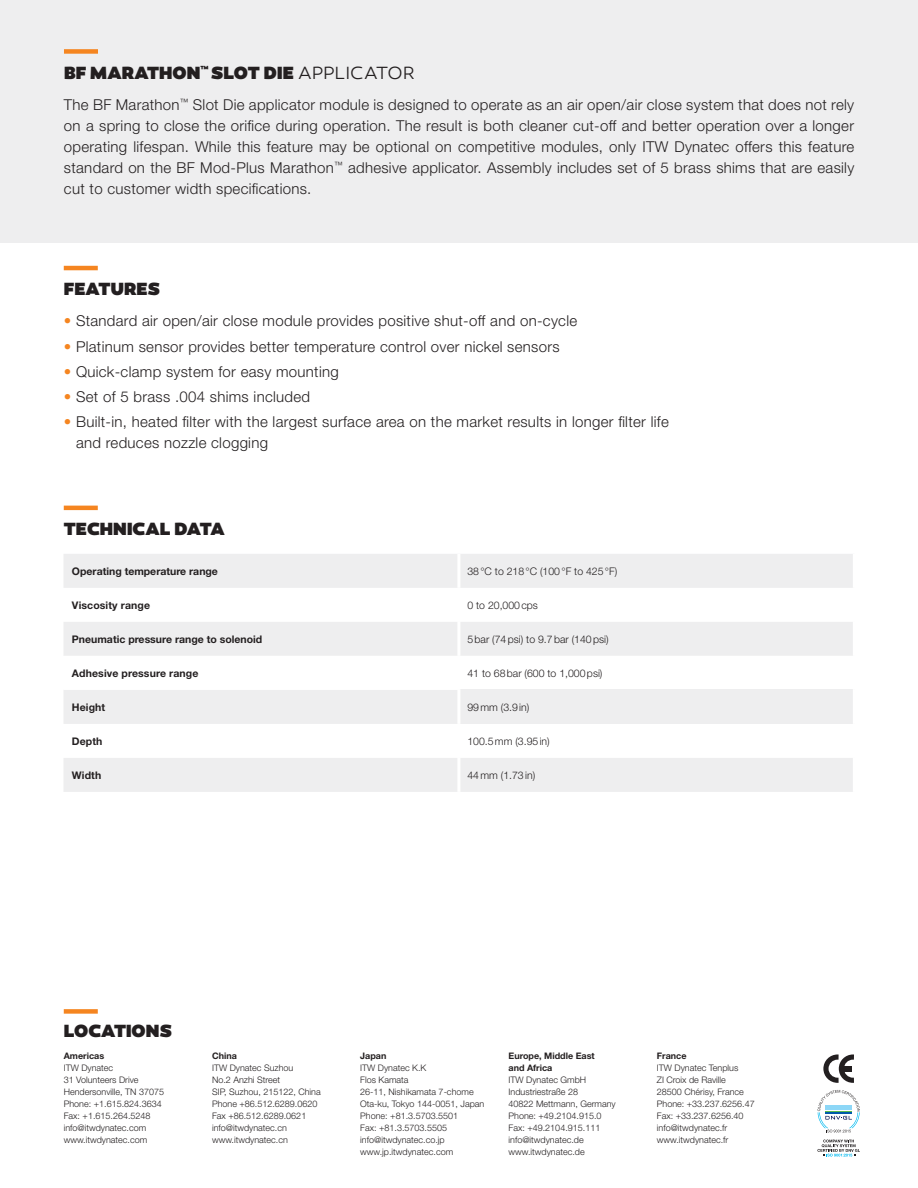
<style>
.page{position:relative;width:918px;height:1188px;background:#fff}
.page>*{position:absolute;margin:0;border:0;box-sizing:border-box;transform-origin:0 0}
.t1{font:900 18px "Canaro";letter-spacing:.01em;color:#231f20}
.t2{font:300 15px/21px "Helvetica Neue LT Std";letter-spacing:.02em;color:#231f20;text-align:justify}
.t3{font:300 10.5px "Helvetica Neue LT Std";color:#231f20}
.t4{font:700 10.5px "Helvetica Neue LT Std";color:#231f20}
.t5{font:300 9px "Helvetica Neue LT Std";color:#231f20}
.t6{font:700 9px/12px "Helvetica Neue LT Std";color:#231f20}
.s1{font-weight:300}
.s2{color:#f58520}
</style>
<div class="page">
<div style="left:0;top:0;width:918px;height:242px;background:#eeeeef"></div>
<div style="left:64px;top:49px;width:34px;height:5px;background:#f58520"></div>
<hr style="left:64px;top:266px;width:34px;height:4px;background:#f58520">
<hr style="left:64px;top:506px;width:34px;height:4px;background:#f58520">
<div style="left:64px;top:1009px;width:34px;height:5px;background:#f58520"></div>
<svg style="left:64px;top:554px;width:789px;height:238px;fill:#eeeeef"></svg>
<svg style="left:64px;top:656px;width:789px;height:34px"></svg>
<div style="left:459px;top:690px;width:395px;height:34px;background:#eeeeef"></div>
<hr style="left:457px;top:554px;width:3px;height:34px;background:#fff">
<hr style="left:457px;top:588px;width:3px;height:34px;background:#fff">
<hr style="left:457px;top:622px;width:3px;height:34px;background:#fff">
<hr style="left:457px;top:656px;width:3px;height:34px;background:#fff">
<hr style="left:457px;top:690px;width:3px;height:34px;background:#fff">
<hr style="left:853px;top:690px;width:3px;height:34px;background:#fff">
<hr style="left:457px;top:724px;width:3px;height:34px;background:#fff">
<hr style="left:457px;top:758px;width:3px;height:34px;background:#fff">
<svg style="left:823px;top:1054px;width:31px;height:29px"></svg>
<div style="left:841px;top:1066px;width:11px;height:5px;background:#231f20"></div>
<svg style="left:817px;top:1090px;width:43px;height:43px"></svg>
<svg style="left:817px;top:1140px;width:43px;height:17px"></svg>
<p class="t1" style="left:64px;top:61px;width:352px">BF MARATHON<sup>™</sup> SLOT DIE <span class="s1">APPLICATOR</span></p>
<p class="t2" style="left:64px;top:94px;width:792px">The BF Marathon<sup>™</sup> Slot Die applicator module is designed to operate as an air open/air close system that does not rely on a spring to close the orifice during operation. The result is both cleaner cut-off and better operation over a longer operating lifespan. While this feature may be optional on competitive modules, only ITW Dynatec offers this feature standard on the BF Mod-Plus Marathon<sup>™</sup> adhesive applicator. Assembly includes set of 5 brass shims that are easily cut to customer width specifications.</p>
<p class="t1" style="left:64px;top:277px;width:98px">FEATURES</p>
<p class="t2" style="left:64px;top:310px;width:515px"><span class="s2">•</span> Standard air open/air close module provides positive shut-off and on-cycle</p>
<p class="t2" style="left:64px;top:336px;width:497px"><span class="s2">•</span> Platinum sensor provides better temperature control over nickel sensors</p>
<p class="t2" style="left:64px;top:361px;width:277px"><span class="s2">•</span> Quick-clamp system for easy mounting</p>
<p class="t2" style="left:64px;top:386px;width:248px"><span class="s2">•</span> Set of 5 brass .004 shims included</p>
<p class="t2" style="left:76px;top:411px;width:594px;text-indent:-12px"><span class="s2">•</span> Built-in, heated filter with the largest surface area on the market results in longer filter life and reduces nozzle clogging</p>
<p class="t1" style="left:64px;top:517px;width:162px">TECHNICAL DATA</p>
<p class="t4" style="left:72px;top:564px;width:148px">Operating temperature range</p>
<p class="t3" style="left:467px;top:564px;width:151px">38°C to 218°C (100°F to 425°F)</p>
<p class="t4" style="left:72px;top:598px;width:80px">Viscosity range</p>
<p class="t3" style="left:467px;top:598px;width:72px">0 to 20,000cps</p>
<p class="t4" style="left:72px;top:632px;width:192px">Pneumatic pressure range to solenoid</p>
<p class="t3" style="left:467px;top:632px;width:143px">5bar (74psi) to 9.7bar (140psi)</p>
<p class="t4" style="left:72px;top:666px;width:128px">Adhesive pressure range</p>
<p class="t3" style="left:467px;top:666px;width:137px">41 to 68bar (600 to 1,000psi)</p>
<p class="t4" style="left:72px;top:700px;width:35px">Height</p>
<p class="t3" style="left:467px;top:700px;width:63px">99mm (3.9in)</p>
<p class="t4" style="left:72px;top:734px;width:32px">Depth</p>
<p class="t3" style="left:467px;top:735px;width:84px">100.5mm (3.95in)</p>
<p class="t4" style="left:72px;top:768px;width:31px">Width</p>
<p class="t3" style="left:467px;top:769px;width:69px">44mm (1.73in)</p>
<p class="t1" style="left:64px;top:1019px;width:110px">LOCATIONS</p>
<p class="t6" style="left:64px;top:1050px;width:42px">Americas</p>
<p class="t5" style="left:64px;top:1062px;width:51px">ITW Dynatec</p>
<p class="t5" style="left:64px;top:1074px;width:76px">31 Volunteers Drive</p>
<p class="t5" style="left:64px;top:1086px;width:102px">Hendersonville, TN 37075</p>
<p class="t5" style="left:64px;top:1098px;width:99px">Phone: +1.615.824.3634</p>
<p class="t5" style="left:64px;top:1110px;width:88px">Fax: +1.615.264.5248</p>
<p class="t5" style="left:64px;top:1122px;width:84px">info@itwdynatec.com</p>
<p class="t5" style="left:64px;top:1134px;width:85px">www.itwdynatec.com</p>
<p class="t6" style="left:212px;top:1050px;width:26px">China</p>
<p class="t5" style="left:212px;top:1062px;width:83px">ITW Dynatec Suzhou</p>
<p class="t5" style="left:212px;top:1074px;width:70px">No.2 Anzhi Street</p>
<p class="t5" style="left:212px;top:1086px;width:110px">SIP, Suzhou, 215122, China</p>
<p class="t5" style="left:212px;top:1098px;width:107px">Phone +86.512.6289.0620</p>
<p class="t5" style="left:212px;top:1110px;width:96px">Fax +86.512.6289.0621</p>
<p class="t5" style="left:212px;top:1122px;width:76px">info@itwdynatec.cn</p>
<p class="t5" style="left:212px;top:1134px;width:77px">www.itwdynatec.cn</p>
<p class="t6" style="left:360px;top:1050px;width:28px">Japan</p>
<p class="t5" style="left:360px;top:1062px;width:68px">ITW Dynatec K.K</p>
<p class="t5" style="left:360px;top:1074px;width:50px">Flos Kamata</p>
<p class="t5" style="left:360px;top:1086px;width:115px">26-11, Nishikamata 7-chome</p>
<p class="t5" style="left:360px;top:1098px;width:126px">Ota-ku, Tokyo 144-0051, Japan</p>
<p class="t5" style="left:360px;top:1110px;width:99px">Phone: +81.3.5703.5501</p>
<p class="t5" style="left:360px;top:1122px;width:88px">Fax: +81.3.5703.5505</p>
<p class="t5" style="left:360px;top:1134px;width:86px">info@itwdynatec.co.jp</p>
<p class="t5" style="left:360px;top:1146px;width:94px">www.jp.itwdynatec.com</p>
<p class="t6" style="left:509px;top:1050px;width:88px">Europe, Middle East and Africa</p>
<p class="t5" style="left:509px;top:1074px;width:79px">ITW Dynatec GmbH</p>
<p class="t5" style="left:509px;top:1086px;width:71px">Industriestraße 28</p>
<p class="t5" style="left:509px;top:1098px;width:109px">40822 Mettmann, Germany</p>
<p class="t5" style="left:509px;top:1110px;width:94px">Phone: +49.2104.915.0</p>
<p class="t5" style="left:509px;top:1122px;width:93px">Fax: +49.2104.915.111</p>
<p class="t5" style="left:509px;top:1134px;width:77px">info@itwdynatec.de</p>
<p class="t5" style="left:509px;top:1146px;width:78px">www.itwdynatec.de</p>
<p class="t6" style="left:657px;top:1050px;width:31px">France</p>
<p class="t5" style="left:657px;top:1062px;width:83px">ITW Dynatec Tenplus</p>
<p class="t5" style="left:657px;top:1074px;width:71px">ZI Croix de Raville</p>
<p class="t5" style="left:657px;top:1086px;width:89px">28500 Chérisy, France</p>
<p class="t5" style="left:657px;top:1098px;width:99px">Phone: +33.237.6256.47</p>
<p class="t5" style="left:657px;top:1110px;width:88px">Fax: +33.237.6256.40</p>
<p class="t5" style="left:657px;top:1122px;width:72px">info@itwdynatec.fr</p>
<p class="t5" style="left:657px;top:1134px;width:73px">www.itwdynatec.fr</p>
</div>
